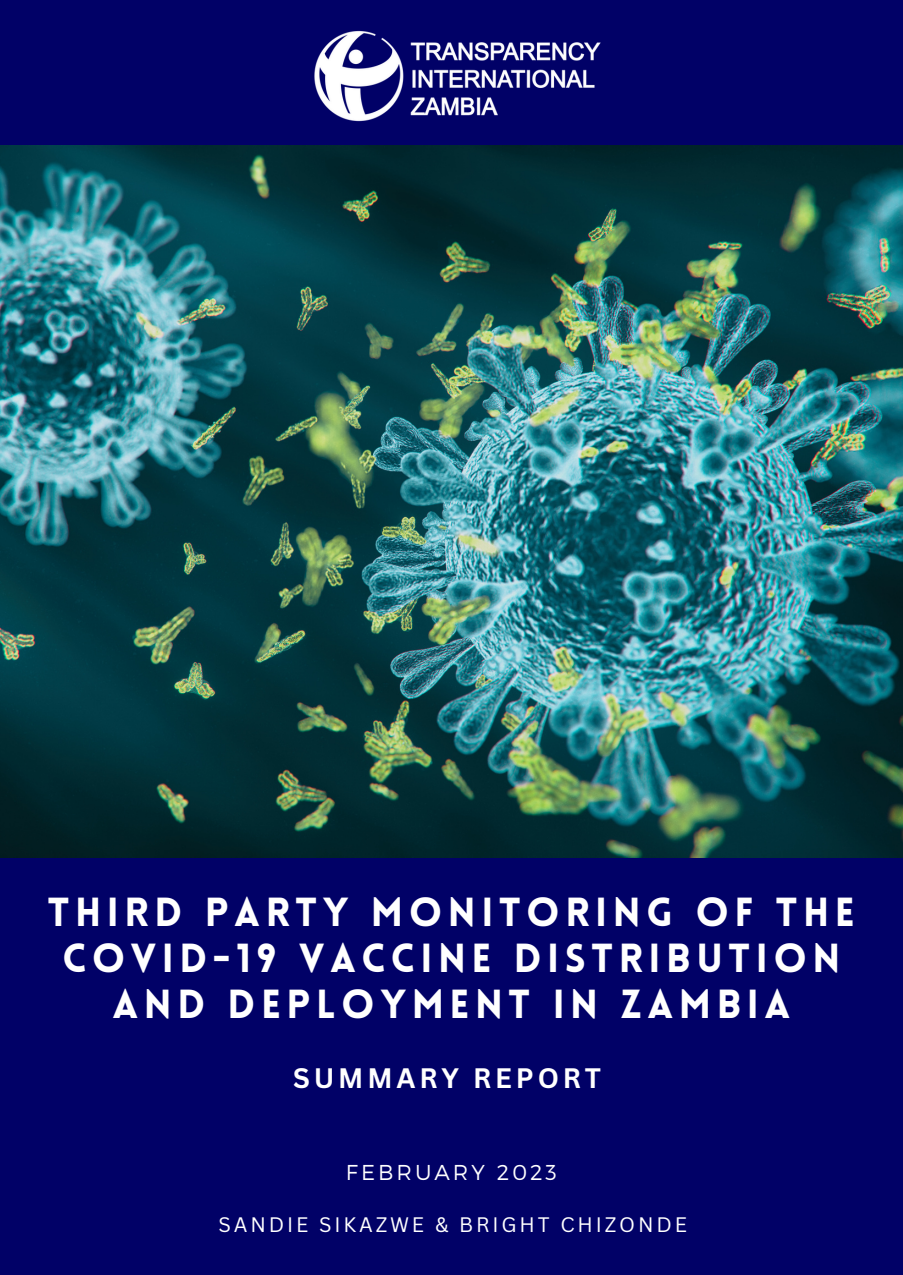
<style>
.page{position:relative;width:903px;height:1275px;background:#fff}
.page>*{position:absolute;margin:0;border:0;box-sizing:border-box;transform-origin:0 0}
.t1{font:900 39.73px/45.9px "Lovelo";letter-spacing:.14em;color:#fff;text-align:center}
.t2{font:700 27.47px "Canva Sans";letter-spacing:.14em;color:#fff}
.t3{font:300 21.53px "Montserrat";letter-spacing:.14em;color:#fff}
.t4{font:20.47px "Canva Sans";letter-spacing:.14em;color:#fff}
</style>
<div class="page">
<div style="left:0;top:0;width:903px;height:152px;background:#010167"></div>
<img style="left:314px;top:30px;width:287px;height:92px">
<div style="left:0;top:857px;width:903px;height:417px;background:#010167"></div>
<img style="left:0;top:145px;width:903px;height:712px">
<p class="t1" style="left:48px;top:893px;width:808px">THIRD PARTY MONITORING OF THE<br>COVID-19 VACCINE DISTRIBUTION<br>AND DEPLOYMENT IN ZAMBIA</p>
<p class="t2" style="left:293px;top:1058px;width:310px">SUMMARY REPORT</p>
<p class="t3" style="left:346px;top:1157px;width:212px">FEBRUARY 2023</p>
<p class="t4" style="left:218px;top:1210px;width:470px">SANDIE SIKAZWE &amp; BRIGHT CHIZONDE</p>
</div>
